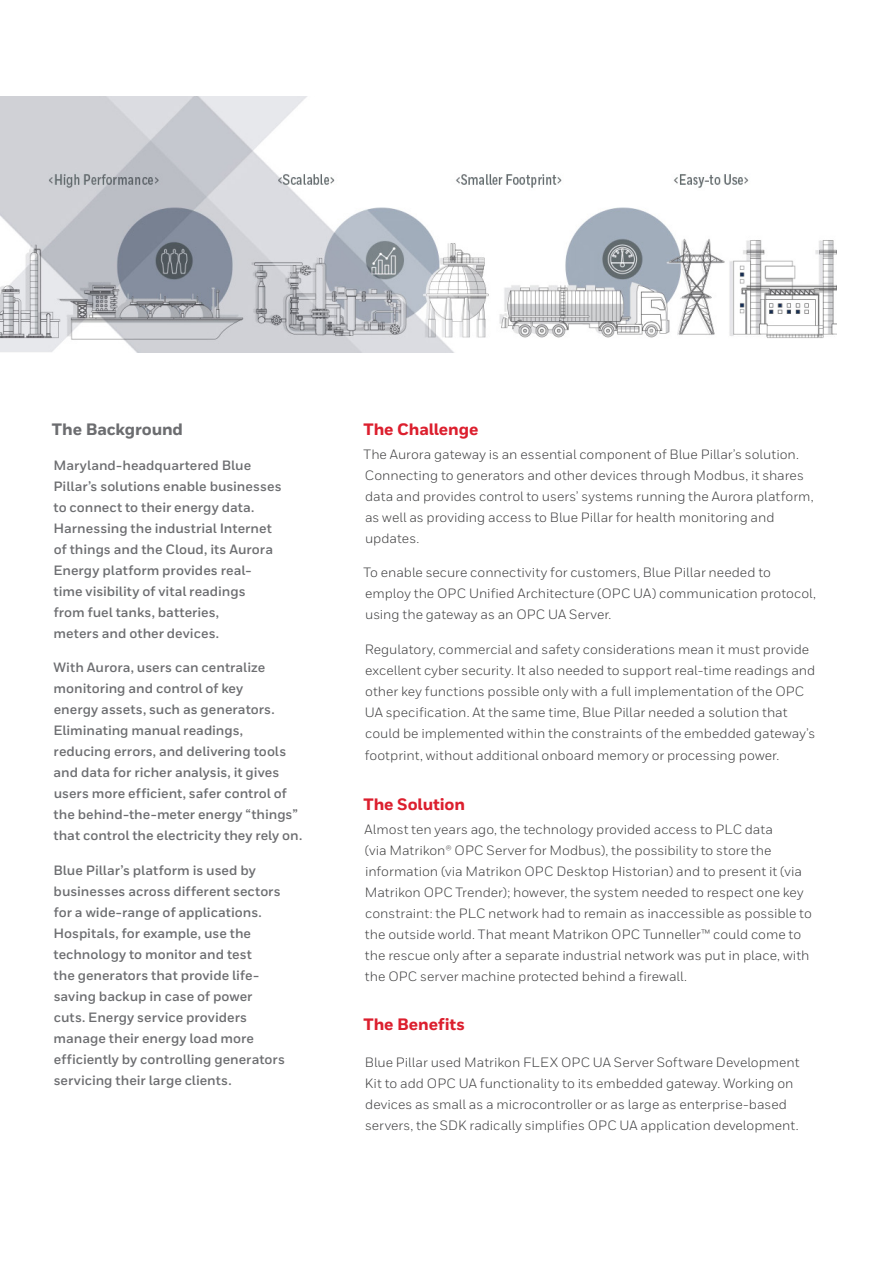
<style>
.page{position:relative;width:893px;height:1263px;background:#fff}
.page>*{position:absolute;margin:0;border:0;box-sizing:border-box;transform-origin:0 0}
.Heading__11_15___Red{font:800 16.5px "Honeywell Sans";letter-spacing:-.01em;color:#dc1f2e}
.Sidebar__Heading{font:800 16.5px "Honeywell Sans";letter-spacing:-.01em;color:#6c6d70}
.Body__9_14_pt{font:13.5px/21px "Honeywell Sans";color:#3e3e3f}
.Sidebar__Body{font:700 13.5px/21px "Honeywell Sans";color:#6c6d70}
.Heading__11_15___Red-2{font:13.5px/21px "Honeywell Sans";color:#3e3e3f}
</style>
<div class="page">
<img style="left:0;top:96px;width:837px;height:256px">
<p class="Sidebar__Heading" style="left:52px;top:419px;width:133px">The Background</p>
<p class="Sidebar__Body" style="left:53px;top:455px;width:230px">Maryland-headquartered Blue<br>Pillar’s solutions enable businesses to connect to their energy data.<br>Harnessing the industrial Internet of things and the Cloud, its Aurora<br>Energy platform provides real&shy;time visibility of vital readings<br>from fuel tanks, batteries,<br>meters and other devices.</p>
<p class="Sidebar__Body" style="left:53px;top:657px;width:250px">With Aurora, users can centralize monitoring and control of key<br>energy assets, such as generators.<br>Eliminating manual readings, reducing errors, and delivering tools and data for richer analysis, it gives users more efficient, safer control of the behind-the-meter energy “things” that control the electricity they rely on.</p>
<p class="Sidebar__Body" style="left:53px;top:860px;width:233px">Blue Pillar’s platform is used by businesses across different sectors for a wide-range of applications.<br>Hospitals, for example, use the technology to monitor and test<br>the generators that provide life&shy;saving backup in case of power cuts. Energy service providers manage their energy load more efficiently by controlling generators servicing their large clients.</p>
<p class="Heading__11_15___Red" style="left:363px;top:419px;width:116px">The Challenge</p>
<p class="Body__9_14_pt" style="left:363px;top:444px;width:452px">The Aurora gateway is an essential component of Blue Pillar’s solution.<br>Connecting to generators and other devices through Modbus, it shares data and provides control to users’ systems running the Aurora platform, as well as providing access to Blue Pillar for health monitoring and updates.</p>
<p class="Body__9_14_pt" style="left:363px;top:562px;width:454px">To enable secure connectivity for customers, Blue Pillar needed to employ the OPC Unified Architecture (OPC UA) communication protocol, using the gateway as an OPC UA Server.</p>
<p class="Body__9_14_pt" style="left:365px;top:639px;width:452px">Regulatory, commercial and safety considerations mean it must provide excellent cyber security. It also needed to support real-time readings and other key functions possible only with a full implementation of the OPC UA specification. At the same time, Blue Pillar needed a solution that could be implemented within the constraints of the embedded gateway’s</p>
<p class="Body__9_14_pt" style="left:365px;top:745px;width:416px">footprint, without additional onboard memory or processing power.</p>
<p class="Heading__11_15___Red" style="left:363px;top:794px;width:103px">The Solution</p>
<p class="Body__9_14_pt" style="left:365px;top:818px;width:449px">Almost ten years ago, the technology provided access to PLC data<br>(via Matrikon® OPC Server for Modbus), the possibility to store the information (via Matrikon OPC Desktop Historian) and to present it (via Matrikon OPC Trender); however, the system needed to respect one key constraint: the PLC network had to remain as inaccessible as possible to the outside world. That meant Matrikon OPC Tunneller™ could come to the rescue only after a separate industrial network was put in place, with the OPC server machine protected behind a firewall.</p>
<p class="Heading__11_15___Red" style="left:363px;top:1014px;width:103px">The Benefits</p>
<p class="Heading__11_15___Red-2" style="left:365px;top:1052px;width:436px">Blue Pillar used Matrikon FLEX OPC UA Server Software Development Kit to add OPC UA functionality to its embedded gateway. Working on devices as small as a microcontroller or as large as enterprise-based servers, the SDK radically simplifies OPC UA application development.</p>
</div>
